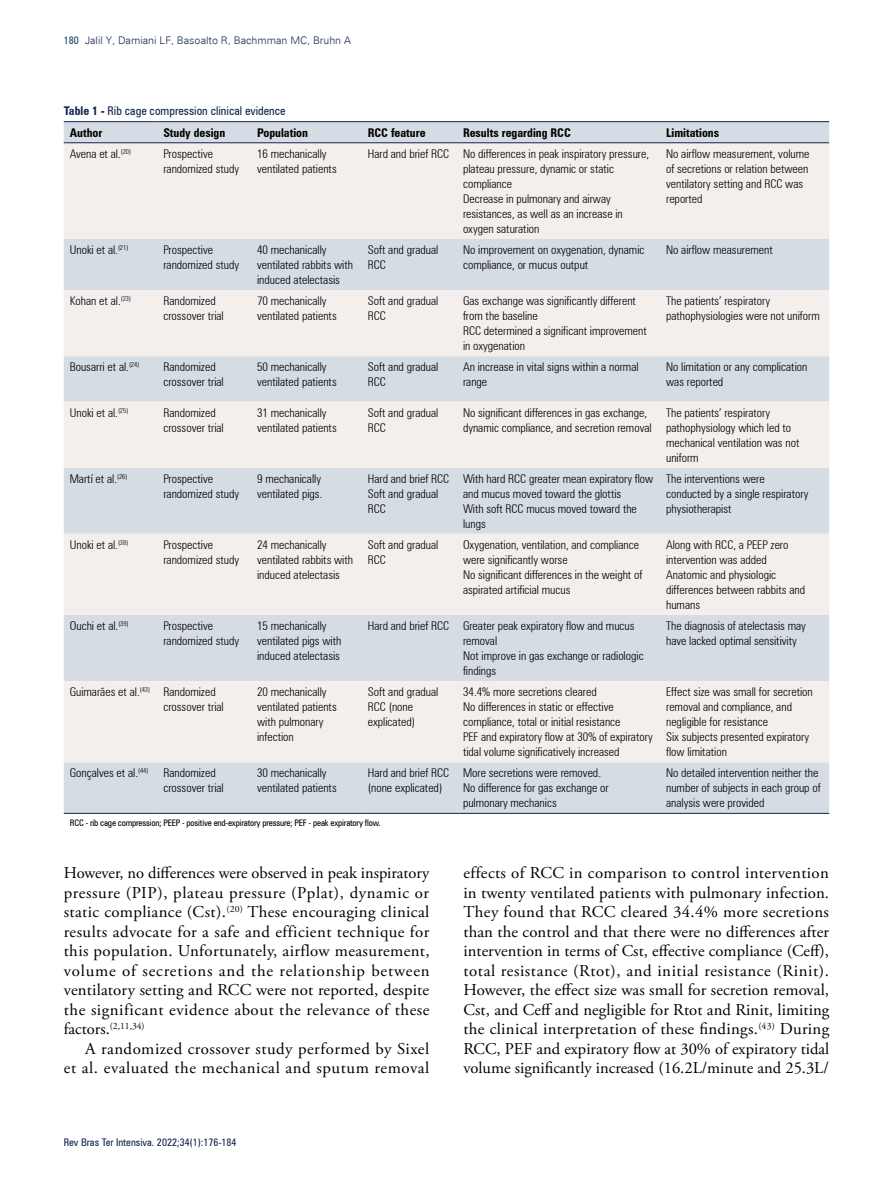
<style>
.page{position:relative;width:893px;height:1191px;background:#fff}
.page>*{position:absolute;margin:0;border:0;box-sizing:border-box;transform-origin:0 0}
.t1{font:16.5px/19.5px "Adobe Garamond Pro";letter-spacing:.03em;color:#000;text-align:justify}
.t2{font:300 condensed 12px/15px "Zurich BT";color:#000}
.t3{font:700 condensed 12px "Zurich BT";color:#000}
.t4{font:condensed 12px/21.3px "Zurich BT";color:#12254f}
.t5{font:300 10.5px "Zurich BT";color:#12254f}
.t6{font:condensed 10.5px "Zurich BT";color:#12254f}
.t7{font:9.6px "Adobe Garamond Pro";color:#000}
.t8{font:condensed 9px "Zurich BT";letter-spacing:-.02em;color:#000}
.s1{font-weight:400;font-stretch:condensed;color:#163f6d}
.s2{font-weight:700}
.s3{font-weight:700;color:#000}
.s4{font-size:16.5px}
</style>
<div class="page">
<div style="left:64px;top:122px;width:765px;height:691px;background:#d5dce4"></div>
<svg style="left:64px;top:143px;width:765px;height:619px;background:#e8e7e9"></svg>
<hr style="left:64px;top:121px;width:93px;height:1px;background:#12254f">
<hr style="left:157px;top:121px;width:94px;height:1px;background:#12254f">
<hr style="left:251px;top:121px;width:111px;height:1px;background:#12254f">
<hr style="left:362px;top:121px;width:95px;height:1px;background:#12254f">
<hr style="left:457px;top:121px;width:203px;height:1px;background:#12254f">
<hr style="left:660px;top:121px;width:169px;height:1px;background:#12254f">
<hr style="left:64px;top:142px;width:93px;height:1px;background:#12254f">
<hr style="left:157px;top:142px;width:94px;height:1px;background:#12254f">
<hr style="left:251px;top:142px;width:111px;height:1px;background:#12254f">
<hr style="left:362px;top:142px;width:95px;height:1px;background:#12254f">
<hr style="left:457px;top:142px;width:203px;height:1px;background:#12254f">
<hr style="left:660px;top:142px;width:169px;height:1px;background:#12254f">
<hr style="left:64px;top:813px;width:93px;height:1px;background:#12254f">
<hr style="left:157px;top:813px;width:94px;height:1px;background:#12254f">
<hr style="left:251px;top:813px;width:111px;height:1px;background:#12254f">
<hr style="left:362px;top:813px;width:95px;height:1px;background:#12254f">
<hr style="left:457px;top:813px;width:203px;height:1px;background:#12254f">
<hr style="left:660px;top:813px;width:169px;height:1px;background:#12254f">
<p class="t5" style="left:64px;top:34px;width:289px"><span class="s1">180</span> Jalil Y, Damiani LF, Basoalto R, Bachmman MC, Bruhn A</p>
<p class="t4" style="left:70px;top:100px;width:217px;text-indent:-6px"><span class="s2">Table 1 -</span> Rib cage compression clinical evidence<br><span class="s3">Author</span></p>
<p class="t3" style="left:163px;top:125px;width:63px">Study design</p>
<p class="t3" style="left:257px;top:125px;width:53px">Population</p>
<p class="t3" style="left:368px;top:125px;width:59px">RCC feature</p>
<p class="t3" style="left:463px;top:125px;width:109px">Results regarding RCC</p>
<p class="t3" style="left:666px;top:125px;width:55px">Limitations</p>
<p class="t2" style="left:70px;top:146px;width:63px">Avena et al.<sup>(20)</sup></p>
<p class="t2" style="left:163px;top:146px;width:77px">Prospective randomized study</p>
<p class="t2" style="left:257px;top:146px;width:81px">16 mechanically ventilated patients</p>
<p class="t2" style="left:463px;top:146px;width:188px;text-indent:-95px">Hard and brief RCC No differences in peak inspiratory pressure, plateau pressure, dynamic or static compliance<br>Decrease in pulmonary and airway resistances, as well as an increase in oxygen saturation</p>
<p class="t2" style="left:666px;top:146px;width:145px">No airflow measurement, volume of secretions or relation between ventilatory setting and RCC was reported</p>
<p class="t2" style="left:70px;top:242px;width:60px">Unoki et al.<sup>(21)</sup></p>
<p class="t2" style="left:163px;top:242px;width:77px">Prospective randomized study</p>
<p class="t2" style="left:257px;top:242px;width:98px">40 mechanically ventilated rabbits with induced atelectasis</p>
<p class="t2" style="left:368px;top:242px;width:72px">Soft and gradual<br>RCC</p>
<p class="t2" style="left:463px;top:242px;width:183px">No improvement on oxygenation, dynamic compliance, or mucus output</p>
<p class="t2" style="left:666px;top:242px;width:108px">No airflow measurement</p>
<p class="t2" style="left:70px;top:293px;width:63px">Kohan et al.<sup>(23)</sup></p>
<p class="t2" style="left:163px;top:293px;width:62px">Randomized crossover trial</p>
<p class="t2" style="left:257px;top:293px;width:81px">70 mechanically ventilated patients</p>
<p class="t2" style="left:368px;top:293px;width:72px">Soft and gradual<br>RCC</p>
<p class="t2" style="left:463px;top:293px;width:185px">Gas exchange was significantly different from the baseline<br>RCC determined a significant improvement in oxygenation</p>
<p class="t2" style="left:666px;top:293px;width:155px">The patients’ respiratory pathophysiologies were not uniform</p>
<p class="t2" style="left:70px;top:359px;width:71px">Bousarri et al.<sup>(24)</sup></p>
<p class="t2" style="left:163px;top:359px;width:62px">Randomized crossover trial</p>
<p class="t2" style="left:257px;top:359px;width:81px">50 mechanically ventilated patients</p>
<p class="t2" style="left:368px;top:359px;width:72px">Soft and gradual<br>RCC</p>
<p class="t2" style="left:463px;top:359px;width:177px">An increase in vital signs within a normal range</p>
<p class="t2" style="left:666px;top:359px;width:143px">No limitation or any complication was reported</p>
<p class="t2" style="left:70px;top:405px;width:60px">Unoki et al.<sup>(25)</sup></p>
<p class="t2" style="left:163px;top:405px;width:62px">Randomized crossover trial</p>
<p class="t2" style="left:257px;top:405px;width:81px">31 mechanically ventilated patients</p>
<p class="t2" style="left:368px;top:405px;width:72px">Soft and gradual<br>RCC</p>
<p class="t2" style="left:463px;top:405px;width:190px">No significant differences in gas exchange, dynamic compliance, and secretion removal</p>
<p class="t2" style="left:666px;top:405px;width:135px">The patients’ respiratory pathophysiology which led to mechanical ventilation was not uniform</p>
<p class="t2" style="left:70px;top:471px;width:59px">Martí et al.<sup>(26)</sup></p>
<p class="t2" style="left:163px;top:471px;width:77px">Prospective randomized study</p>
<p class="t2" style="left:257px;top:471px;width:67px">9 mechanically ventilated pigs.</p>
<p class="t2" style="left:368px;top:471px;width:83px">Hard and brief RCC<br>Soft and gradual<br>RCC</p>
<p class="t2" style="left:463px;top:471px;width:192px">With hard RCC greater mean expiratory flow and mucus moved toward the glottis<br>With soft RCC mucus moved toward the lungs</p>
<p class="t2" style="left:666px;top:471px;width:144px">The interventions were conducted by a single respiratory physiotherapist</p>
<p class="t2" style="left:70px;top:537px;width:60px">Unoki et al.<sup>(38)</sup></p>
<p class="t2" style="left:163px;top:537px;width:77px">Prospective randomized study</p>
<p class="t2" style="left:257px;top:537px;width:98px">24 mechanically ventilated rabbits with induced atelectasis</p>
<p class="t2" style="left:368px;top:537px;width:72px">Soft and gradual<br>RCC</p>
<p class="t2" style="left:463px;top:537px;width:181px">Oxygenation, ventilation, and compliance were significantly worse<br>No significant differences in the weight of aspirated artificial mucus</p>
<p class="t2" style="left:666px;top:537px;width:140px">Along with RCC, a PEEP zero intervention was added<br>Anatomic and physiologic differences between rabbits and humans</p>
<p class="t2" style="left:70px;top:618px;width:60px">Ouchi et al.<sup>(39)</sup></p>
<p class="t2" style="left:163px;top:618px;width:77px">Prospective randomized study</p>
<p class="t2" style="left:257px;top:618px;width:86px">15 mechanically ventilated pigs with induced atelectasis</p>
<p class="t2" style="left:463px;top:618px;width:182px;text-indent:-95px">Hard and brief RCC Greater peak expiratory flow and mucus removal<br>Not improve in gas exchange or radiologic findings</p>
<p class="t2" style="left:666px;top:618px;width:141px">The diagnosis of atelectasis may have lacked optimal sensitivity</p>
<p class="t2" style="left:163px;top:684px;width:62px;text-indent:-94px">Guimarães et al.<sup>(43)</sup> Randomized crossover trial</p>
<p class="t2" style="left:257px;top:684px;width:81px">20 mechanically ventilated patients with pulmonary infection</p>
<p class="t2" style="left:368px;top:684px;width:72px">Soft and gradual<br>RCC (none explicated)</p>
<p class="t2" style="left:463px;top:684px;width:191px">34.4% more secretions cleared<br>No differences in static or effective compliance, total or initial resistance<br>PEF and expiratory flow at 30% of expiratory tidal volume significatively increased</p>
<p class="t2" style="left:666px;top:684px;width:148px">Effect size was small for secretion removal and compliance, and negligible for resistance<br>Six subjects presented expiratory flow limitation</p>
<p class="t2" style="left:70px;top:765px;width:80px">Gonçalves et al.<sup>(44)</sup></p>
<p class="t2" style="left:163px;top:765px;width:62px">Randomized crossover trial</p>
<p class="t2" style="left:257px;top:765px;width:81px">30 mechanically ventilated patients</p>
<p class="t2" style="left:368px;top:765px;width:83px">Hard and brief RCC (none explicated)</p>
<p class="t2" style="left:463px;top:765px;width:147px">More secretions were removed.<br>No difference for gas exchange or pulmonary mechanics</p>
<p class="t2" style="left:666px;top:765px;width:156px">No detailed intervention neither the number of subjects in each group of analysis were provided</p>
<p class="t8" style="left:70px;top:817px;width:312px">RCC - rib cage compression; PEEP - positive end-expiratory pressure; PEF - peak expiratory flow.</p>
<p class="t1" style="left:64px;top:863px;width:367px">However, no differences were observed in peak inspiratory pressure (PIP), plateau pressure (Pplat), dynamic or static compliance (Cst).<sup>(20)</sup> These encouraging clinical results advocate for a safe and efficient technique for this population. Unfortunately, airflow measurement, volume of secretions and the relationship between ventilatory setting and RCC were not reported, despite the significant evidence about the relevance of these</p>
<p class="t7" style="left:64px;top:1020px;width:82px"><span class="s4">factors.</span>(2,11,34)</p>
<h1 class="t1" style="left:64px;top:1039px;width:367px;text-align:right">A randomized crossover study performed by Sixel<br>et al. evaluated the mechanical and sputum removal</h1>
<p class="t6" style="left:64px;top:1135px;width:174px">Rev Bras Ter Intensiva. 2022;34(1):176-184</p>
<p class="t1" style="left:463px;top:864px;width:367px">effects of RCC in comparison to control intervention in twenty ventilated patients with pulmonary infection.<br>They found that RCC cleared 34.4% more secretions than the control and that there were no differences after intervention in terms of Cst, effective compliance (Ceff), total resistance (Rtot), and initial resistance (Rinit).<br>However, the effect size was small for secretion removal, Cst, and Ceff and negligible for Rtot and Rinit, limiting the clinical interpretation of these findings.<sup>(43)</sup> During RCC, PEF and expiratory flow at 30% of expiratory tidal volume significantly increased (16.2L/minute and 25.3L/</p>
</div>
